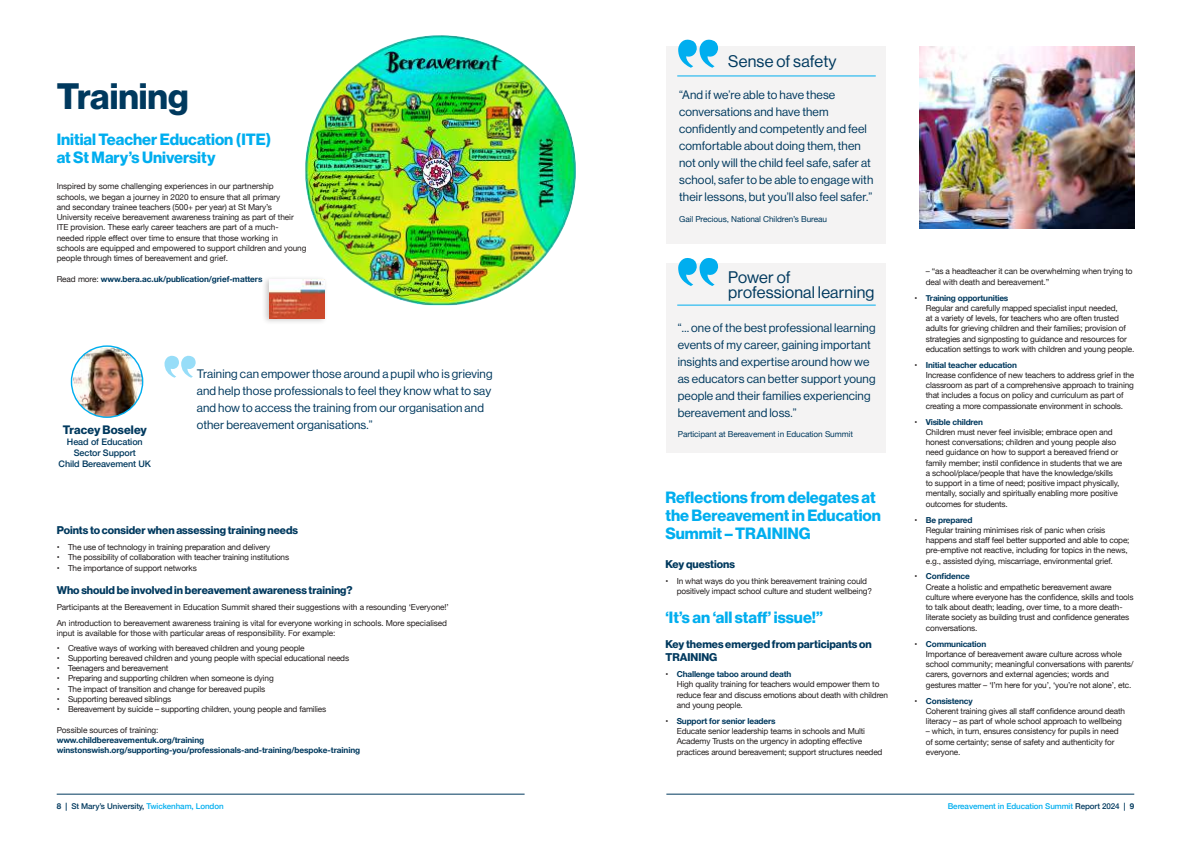
<style>
.page{position:relative;width:1191px;height:842px;background:#fff}
.page>*{position:absolute;margin:0;border:0;box-sizing:border-box;transform-origin:0 0}
.t1{font:36px "N Haas Grotesk DS Pro 75 Bd";color:#00395e}
.t2{font:16.4px/15px "N Haas Grotesk DS Pro 55 Rg";letter-spacing:.01em;color:#00395e}
.t3{font:16px/18px "N Haas Grotesk DS Pro 75 Bd";color:#00aeef}
.t4{font:12px/17px "N Haas Grotesk DS Pro 55 Rg";letter-spacing:.01em;color:#00395e}
.t5{font:12px "N Haas Grotesk DS Pro 75 Bd";letter-spacing:.01em;color:#00395e}
.t6{font:11px/13px "N Haas Grotesk DS Pro 75 Bd";color:#00395e}
.t7{font:500 9px/11px "Helvetica Neue";letter-spacing:-.01em;color:#00395e;text-align:center}
.t8{font:8.2px/10.2px "Helvetica Neue";letter-spacing:-.02em;color:#241f1f}
.t9{font:700 8.2px/10.2px "Helvetica Neue";letter-spacing:-.01em;color:#00395e}
.t10{font:8.2px "Helvetica Neue";letter-spacing:-.01em;color:#00395e}
.t11{font:500 8px "Helvetica Neue";letter-spacing:-.01em;color:#00aeef}
.t12{font:500 8px "Helvetica Neue";letter-spacing:-.01em;color:#00395e}
.s1{font-weight:400;color:#241f1f}
.s2{font-weight:700;color:#00395e}
.s3{font-weight:700}
.s4{color:#00aeef}
.s5{color:#00395e}
</style>
<div class="page">
<hr style="left:57px;top:794px;width:467px;height:1px;background:#00395e">
<hr style="left:666px;top:794px;width:468px;height:1px;background:#00395e">
<div style="left:261px;top:276px;width:66px;height:49px;background:#241f1f;opacity:.24"></div>
<img style="left:269px;top:279px;width:55px;height:39px">
<img style="left:305px;top:35px;width:271px;height:270px">
<div style="left:666px;top:47px;width:220px;height:197px;background:#f4f3f3"></div>
<div style="left:666px;top:264px;width:220px;height:189px;background:#f4f3f3"></div>
<hr style="left:677px;top:76px;width:198px;height:1px;background:#00aeef">
<svg style="left:678px;top:39px;width:40px;height:29px"></svg>
<hr style="left:677px;top:305px;width:198px;height:1px;background:#00aeef">
<svg style="left:678px;top:258px;width:40px;height:28px"></svg>
<img style="left:919px;top:47px;width:215px;height:181px">
<svg style="left:164px;top:356px;width:32px;height:22px"></svg>
<img style="left:73px;top:346px;width:70px;height:71px">
<div style="left:71px;top:345px;width:72px;height:73px;border:1px solid #00aeef;border-radius:50%"></div>
<h1 class="t1" style="left:57px;top:75px;width:134px">Training</h1>
<h3 class="t3" style="left:57px;top:131px;width:216px">Initial Teacher Education (ITE) at St Mary’s University</h3>
<p class="t8" style="left:57px;top:182px;width:251px">Inspired by some challenging experiences in our partnership<br>schools, we began a journey in 2020 to ensure that all primary<br>and secondary trainee teachers (500+ per year) at St Mary’s University receive bereavement awareness training as part of their ITE provision. These early career teachers are part of a much&shy;needed ripple effect over time to ensure that those working in schools are equipped and empowered to support children and young people through times of bereavement and grief.</p>
<p class="t9" style="left:57px;top:274px;width:207px"><span class="s1">Read more:</span> www.bera.ac.uk/publication/grief-matters</p>
<h3 class="t5" style="left:63px;top:423px;width:86px">Tracey Boseley</h3>
<p class="t7" style="left:59px;top:436px;width:94px">Head of Education<br>Sector Support<br>Child Bereavement UK</p>
<h3 class="t4" style="left:197px;top:365px;width:297px">Training can empower those around a pupil who is grieving and help those professionals to feel they know what to say and how to access the training from our organisation and other bereavement organisations.”</h3>
<h3 class="t6" style="left:57px;top:524px;width:243px">Points to consider when assessing training needs</h3>
<p class="t8" style="left:57px;top:543px;width:215px">• The use of technology in training preparation and delivery</p>
<p class="t8" style="left:57px;top:553px;width:234px">• The possibility of collaboration with teacher training institutions</p>
<p class="t8" style="left:57px;top:563px;width:142px">• The importance of support networks</p>
<h3 class="t6" style="left:57px;top:584px;width:297px">Who should be involved in bereavement awareness training?</h3>
<p class="t8" style="left:57px;top:599px;width:394px;line-height:16.2px">Participants at the Bereavement in Education Summit shared their suggestions with a resounding ‘Everyone!’<br>An introduction to bereavement awareness training is vital for everyone working in schools. More specialised</p>
<p class="t8" style="left:57px;top:629px;width:280px">input is available for those with particular areas of responsibility. For example:</p>
<p class="t8" style="left:57px;top:643px;width:249px">• Creative ways of working with bereaved children and young people</p>
<p class="t8" style="left:57px;top:653px;width:294px">• Supporting bereaved children and young people with special educational needs</p>
<p class="t8" style="left:57px;top:663px;width:113px">• Teenagers and bereavement</p>
<p class="t8" style="left:57px;top:674px;width:218px">• Preparing and supporting children when someone is dying</p>
<p class="t8" style="left:57px;top:684px;width:210px">• The impact of transition and change for bereaved pupils</p>
<p class="t8" style="left:57px;top:694px;width:116px">• Supporting bereaved siblings</p>
<p class="t8" style="left:57px;top:704px;width:271px">• Bereavement by suicide – supporting children, young people and families</p>
<p class="t8" style="left:57px;top:725px;width:103px">Possible sources of training:</p>
<p class="t9" style="left:57px;top:735px;width:305px">www.childbereavementuk.org/training winstonswish.org/supporting-you/professionals-and-training/bespoke-training</p>
<h2 class="t2" style="left:728px;top:53px;width:110px">Sense of safety</h2>
<p class="t4" style="left:679px;top:87px;width:196px">“And if we’re able to have these conversations and have them confidently and competently and feel comfortable about doing them, then not only will the child feel safe, safer at school, safer to be able to engage with their lessons, but you’ll also feel safer.”</p>
<p class="t10" style="left:679px;top:213px;width:149px">Gail Precious, National Children’s Bureau</p>
<h2 class="t2" style="left:728px;top:270px;width:148px">Power of professional learning</h2>
<h3 class="t4" style="left:677px;top:319px;width:199px">“… one of the best professional learning events of my career, gaining important insights and expertise around how we as educators can better support young people and their families experiencing bereavement and loss.”</h3>
<p class="t10" style="left:677px;top:428px;width:177px">Participant at Bereavement in Education Summit</p>
<h3 class="t3" style="left:665px;top:489px;width:217px">Reflections from delegates at the Bereavement in Education<br>Summit – TRAINING</h3>
<h3 class="t6" style="left:665px;top:558px;width:71px">Key questions</h3>
<p class="t8" style="left:677px;top:576px;width:197px;text-indent:-11px">• In what ways do you think bereavement training could positively impact school culture and student wellbeing?</p>
<h3 class="t3" style="left:665px;top:608px;width:159px">‘It’s an ‘all staff’ issue!”</h3>
<h3 class="t6" style="left:665px;top:638px;width:208px">Key themes emerged from participants on<br>TRAINING</h3>
<p class="t8" style="left:677px;top:670px;width:213px;text-indent:-11px">• <span class="s2">Challenge taboo around death<br></span>High quality training for teachers would empower them to reduce fear and discuss emotions about death with children and young people.</p>
<p class="t8" style="left:677px;top:716px;width:207px;text-indent:-11px">• <span class="s2">Support for senior leaders<br></span>Educate senior leadership teams in schools and Multi Academy Trusts on the urgency in adopting effective practices around bereavement; support structures needed</p>
<p class="t8" style="left:926px;top:267px;width:208px">– “as a headteacher it can be overwhelming when trying to deal with death and bereavement.”</p>
<p class="t8" style="left:926px;top:293px;width:210px;text-indent:-11px">• <span class="s2">Training opportunities<br></span>Regular and carefully mapped specialist input needed,<br>at a variety of levels, for teachers who are often trusted adults for grieving children and their families; provision of strategies and signposting to guidance and resources for education settings to work with children and young people.</p>
<p class="t8" style="left:926px;top:360px;width:210px;text-indent:-11px">• <span class="s2">Initial teacher education<br></span>Increase confidence of new teachers to address grief in the classroom as part of a comprehensive approach to training that includes a focus on policy and curriculum as part of creating a more compassionate environment in schools.</p>
<p class="t8" style="left:926px;top:417px;width:198px;text-indent:-11px">• <span class="s2">Visible children<br></span>Children must never feel invisible; embrace open and honest conversations; children and young people also need guidance on how to support a bereaved friend or family member; instil confidence in students that we are a school/place/people that have the knowledge/skills<br>to support in a time of need; positive impact physically, mentally, socially and spiritually enabling more positive outcomes for students.</p>
<p class="t8" style="left:926px;top:515px;width:205px;text-indent:-11px">• <span class="s2">Be prepared<br></span>Regular training minimises risk of panic when crisis happens and staff feel better supported and able to cope; pre-emptive not reactive, including for topics in the news, e.g., assisted dying, miscarriage, environmental grief.</p>
<p class="t8" style="left:926px;top:572px;width:209px;text-indent:-11px">• <span class="s2">Confidence<br></span>Create a holistic and empathetic bereavement aware culture where everyone has the confidence, skills and tools to talk about death; leading, over time, to a more death&shy;literate society as building trust and confidence generates conversations.</p>
<p class="t8" style="left:926px;top:639px;width:209px;text-indent:-11px">• <span class="s2">Communication<br></span>Importance of bereavement aware culture across whole school community; meaningful conversations with parents/ carers, governors and external agencies; words and gestures matter – ‘I’m here for you’, ‘you’re not alone’, etc.</p>
<p class="t8" style="left:926px;top:696px;width:201px;text-indent:-11px">• <span class="s2">Consistency<br></span>Coherent training gives all staff confidence around death literacy – as part of whole school approach to wellbeing</p>
<p class="t8" style="left:926px;top:727px;width:194px">– which, in turn, ensures consistency for pupils in need of some certainty; sense of safety and authenticity for everyone.</p>
<p class="t12" style="left:57px;top:799px;width:168px"><span class="s3">8 |</span> St Mary’s University, <span class="s4">Twickenham, London</span></p>
<p class="t11" style="left:947px;top:799px;width:188px">Bereavement in Education Summit <span class="s5">Report 2024</span> <span class="s2">| 9</span></p>
</div>
